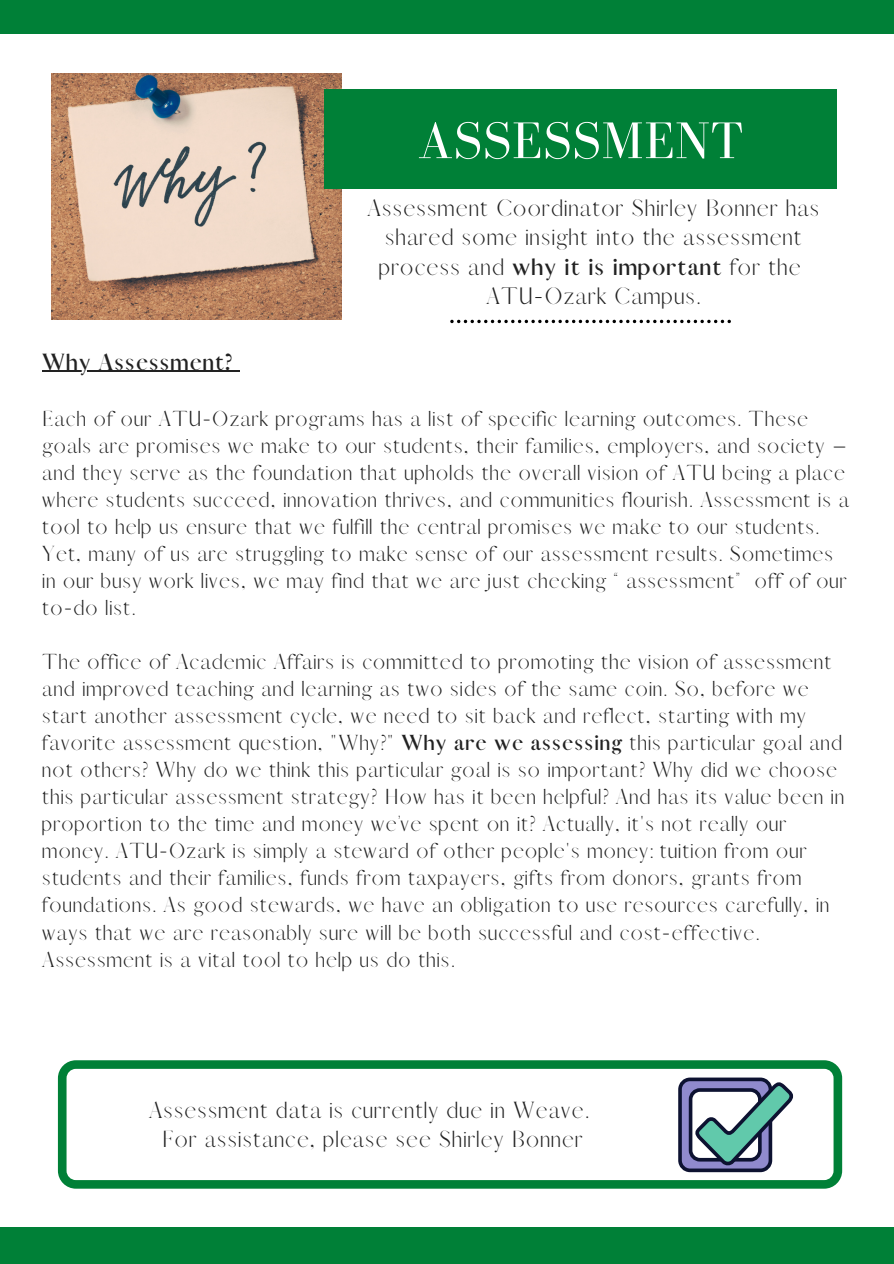
<style>
.page{position:relative;width:894px;height:1264px;background:#fff}
.page>*{position:absolute;margin:0;border:0;box-sizing:border-box;transform-origin:0 0}
.t1{font:52.95px "Bodoni FLF";letter-spacing:.01em;color:#fff}
.t2{font:21.3px/29.2px "Afrah";letter-spacing:.06em;color:#222;text-align:center}
.t3{font:21px "Afrah";letter-spacing:.06em;color:#222}
.t4{font:700 21px "Afrah";letter-spacing:.06em;color:#222}
.t5{font:19.5px/27px "Afrah";letter-spacing:.06em;color:#222}
.s1{font-weight:700}
</style>
<div class="page">
<div style="left:0;top:1227px;width:893px;height:36px;background:#008037"></div>
<div style="left:0;top:0;width:893px;height:33px;background:#008037"></div>
<img style="left:52px;top:74px;width:289px;height:245px">
<div style="left:324px;top:89px;width:512px;height:99px;background:#008037"></div>
<svg style="left:450px;top:320px;width:280px;height:3px"></svg>
<svg style="left:58px;top:1060px;width:783px;height:128px"></svg>
<svg style="left:678px;top:1077px;width:114px;height:95px"></svg>
<hr style="left:42px;top:370px;width:190px;height:2px;background:#222">
<svg style="left:232px;top:370px;width:7px;height:2px"></svg>
<p class="t1" style="left:417px;top:112px;width:327px">ASSESSMENT</p>
<p class="t2" style="left:367px;top:194px;width:453px">Assessment Coordinator Shirley Bonner has shared some insight into the assessment process and <span class="s1">why it is important</span> for the</p>
<p class="t2" style="left:486px;top:282px;width:215px">ATU-Ozark Campus.</p>
<p class="t4" style="left:42px;top:348px;width:190px">Why Assessment?</p>
<p class="t5" style="left:42px;top:405px;width:808px">Each of our ATU-Ozark programs has a list of specific learning outcomes. These goals are promises we make to our students, their families, employers, and society – and they serve as the foundation that upholds the overall vision of ATU being a place where students succeed, innovation thrives, and communities flourish. Assessment is a tool to help us ensure that we fulfill the central promises we make to our students.<br>Yet, many of us are struggling to make sense of our assessment results. Sometimes in our busy work lives, we may find that we are just checking “assessment” off of our to-do list.</p>
<p class="t5" style="left:42px;top:648px;width:803px">The office of Academic Affairs is committed to promoting the vision of assessment and improved teaching and learning as two sides of the same coin. So, before we start another assessment cycle, we need to sit back and reflect, starting with my favorite assessment question, "Why?" <span class="s1">Why are we assessing</span> this particular goal and not others? Why do we think this particular goal is so important? Why did we choose this particular assessment strategy? How has it been helpful? And has its value been in proportion to the time and money we’ve spent on it? Actually, it's not really our money. ATU-Ozark is simply a steward of other people's money: tuition from our students and their families, funds from taxpayers, gifts from donors, grants from foundations. As good stewards, we have an obligation to use resources carefully, in ways that we are reasonably sure will be both successful and cost-effective.<br>Assessment is a vital tool to help us do this.</p>
<p class="t3" style="left:149px;top:1096px;width:441px">Assessment data is currently due in Weave.</p>
<p class="t3" style="left:162px;top:1126px;width:421px">For assistance, please see Shirley Bonner</p>
</div>
